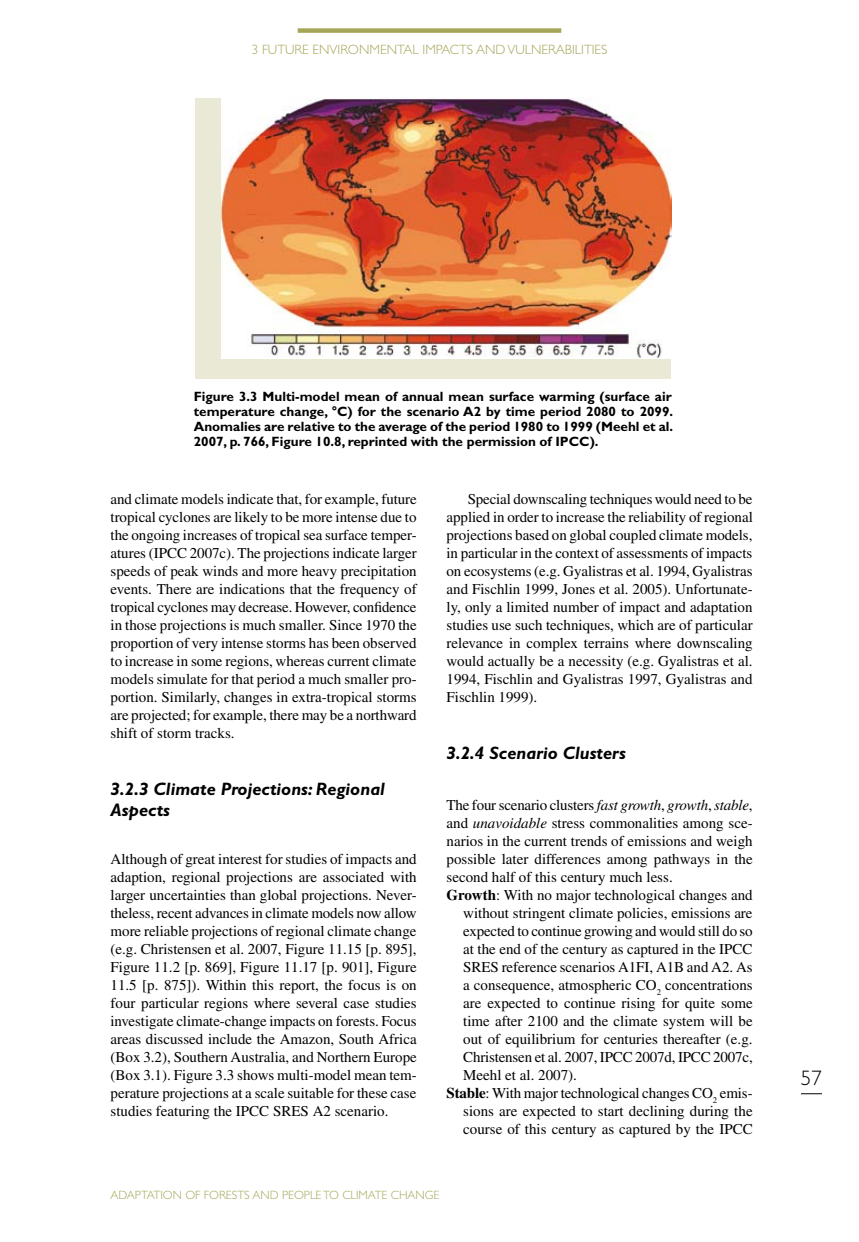
<style>
.page{position:relative;width:859px;height:1242px;background:#fff}
.page>*{position:absolute;margin:0;border:0;box-sizing:border-box;transform-origin:0 0}
.t1{font:300 21px "Gill Sans";color:#000}
.t2{font:italic 700 18px/21px "Gill Sans";color:#000}
.t3{font:15px/18px "Times";color:#000;text-align:justify}
.t4{font:700 13.5px/15px "Gill Sans";color:#000;text-align:justify}
.t5{font:300 13.5px "Gill Sans";color:#a6a659}
.t6{font:300 12px "Gill Sans";color:#a6a659}
.s1{font-style:italic}
.s2{font-weight:700}
</style>
<div class="page">
<svg style="left:801px;top:1093px;width:21px;height:1px"></svg>
<div style="left:298px;top:28px;width:263px;height:5px;background:#a6a659"></div>
<div style="left:196px;top:98px;width:475px;height:280px;background:#e9e9d5"></div>
<img style="left:222px;top:98px;width:449px;height:261px">
<p class="t5" style="left:251px;top:42px;width:357px">3 FUTURE ENVIRONMENTAL IMPACTS AND VULNERABILITIES</p>
<p class="t4" style="left:194px;top:389px;width:481px">Figure 3.3 Multi-model mean of annual mean surface warming (surface air temperature change, °C) for the scenario A2 by time period 2080 to 2099.<br>Anomalies are relative to the average of the period 1980 to 1999 (Meehl et al.<br>2007, p. 766, Figure 10.8, reprinted with the permission of IPCC).</p>
<p class="t3" style="left:111px;top:490px;width:308px">and climate models indicate that, for example, future tropical cyclones are likely to be more intense due to the ongoing increases of tropical sea surface temper&shy;atures (IPCC 2007c). The projections indicate larger speeds of peak winds and more heavy precipitation events. There are indications that the frequency of tropical cyclones may decrease. However, confidence in those projections is much smaller. Since 1970 the proportion of very intense storms has been observed to increase in some regions, whereas current climate models simulate for that period a much smaller pro&shy;portion. Similarly, changes in extra-tropical storms are projected; for example, there may be a northward shift of storm tracks.</p>
<p class="t2" style="left:111px;top:779px;width:276px">3.2.3 Climate Projections: Regional<br>Aspects</p>
<p class="t3" style="left:111px;top:850px;width:308px">Although of great interest for studies of impacts and adaption, regional projections are associated with larger uncertainties than global projections. Never&shy;theless, recent advances in climate models now allow more reliable projections of regional climate change (e.g. Christensen et al. 2007, Figure 11.15 [p. 895], Figure 11.2 [p. 869], Figure 11.17 [p. 901], Figure 11.5 [p. 875]). Within this report, the focus is on four particular regions where several case studies investigate climate-change impacts on forests. Focus areas discussed include the Amazon, South Africa (Box 3.2), Southern Australia, and Northern Europe (Box 3.1). Figure 3.3 shows multi-model mean tem&shy;perature projections at a scale suitable for these case studies featuring the IPCC SRES A2 scenario.</p>
<p class="t3" style="left:446px;top:490px;width:308px;text-indent:21px">Special downscaling techniques would need to be applied in order to increase the reliability of regional projections based on global coupled climate models, in particular in the context of assessments of impacts on ecosystems (e.g. Gyalistras et al. 1994, Gyalistras and Fischlin 1999, Jones et al. 2005). Unfortunate&shy;ly, only a limited number of impact and adaptation studies use such techniques, which are of particular relevance in complex terrains where downscaling would actually be a necessity (e.g. Gyalistras et al.<br>1994, Fischlin and Gyalistras 1997, Gyalistras and Fischlin 1999).</p>
<p class="t2" style="left:446px;top:743px;width:181px">3.2.4 Scenario Clusters</p>
<p class="t3" style="left:446px;top:796px;width:308px">The four scenario clusters <span class="s1">fast growth</span>, <span class="s1">growth</span>, <span class="s1">stable</span>,</p>
<p class="t3" style="left:446px;top:814px;width:308px">and <span class="s1">unavoidable</span> stress commonalities among sce-</p>
<p class="t3" style="left:446px;top:832px;width:308px">narios in the current trends of emissions and weigh</p>
<p class="t3" style="left:446px;top:850px;width:308px">possible later differences among pathways in the</p>
<p class="t3" style="left:446px;top:868px;width:228px">second half of this century much less.</p>
<p class="t3" style="left:446px;top:886px;width:308px"><span class="s2">Growth</span>: With no major technological changes and</p>
<p class="t3" style="left:463px;top:904px;width:291px">without stringent climate policies, emissions are</p>
<p class="t3" style="left:463px;top:922px;width:291px">expected to continue growing and would still do so</p>
<p class="t3" style="left:463px;top:940px;width:291px">at the end of the century as captured in the IPCC</p>
<p class="t3" style="left:463px;top:958px;width:291px">SRES reference scenarios A1FI, A1B and A2. As</p>
<p class="t3" style="left:463px;top:976px;width:291px">a consequence, atmospheric CO<sub>2</sub> concentrations</p>
<p class="t3" style="left:463px;top:994px;width:291px">are expected to continue rising for quite some</p>
<p class="t3" style="left:463px;top:1012px;width:291px">time after 2100 and the climate system will be</p>
<p class="t3" style="left:463px;top:1030px;width:291px">out of equilibrium for centuries thereafter (e.g.</p>
<p class="t3" style="left:463px;top:1048px;width:291px">Christensen et al. 2007, IPCC 2007d, IPCC 2007c,</p>
<p class="t3" style="left:463px;top:1066px;width:115px">Meehl et al. 2007).</p>
<p class="t3" style="left:446px;top:1084px;width:308px"><span class="s2">Stable</span>: With major technological changes CO<sub>2</sub> emis-</p>
<p class="t3" style="left:463px;top:1102px;width:291px">sions are expected to start declining during the</p>
<p class="t3" style="left:463px;top:1120px;width:291px">course of this century as captured by the IPCC</p>
<p class="t6" style="left:111px;top:1187px;width:330px">ADAPTATION OF FORESTS AND PEOPLE TO CLIMATE CHANGE</p>
<h1 class="t1" style="left:801px;top:1066px;width:22px">57</h1>
</div>
